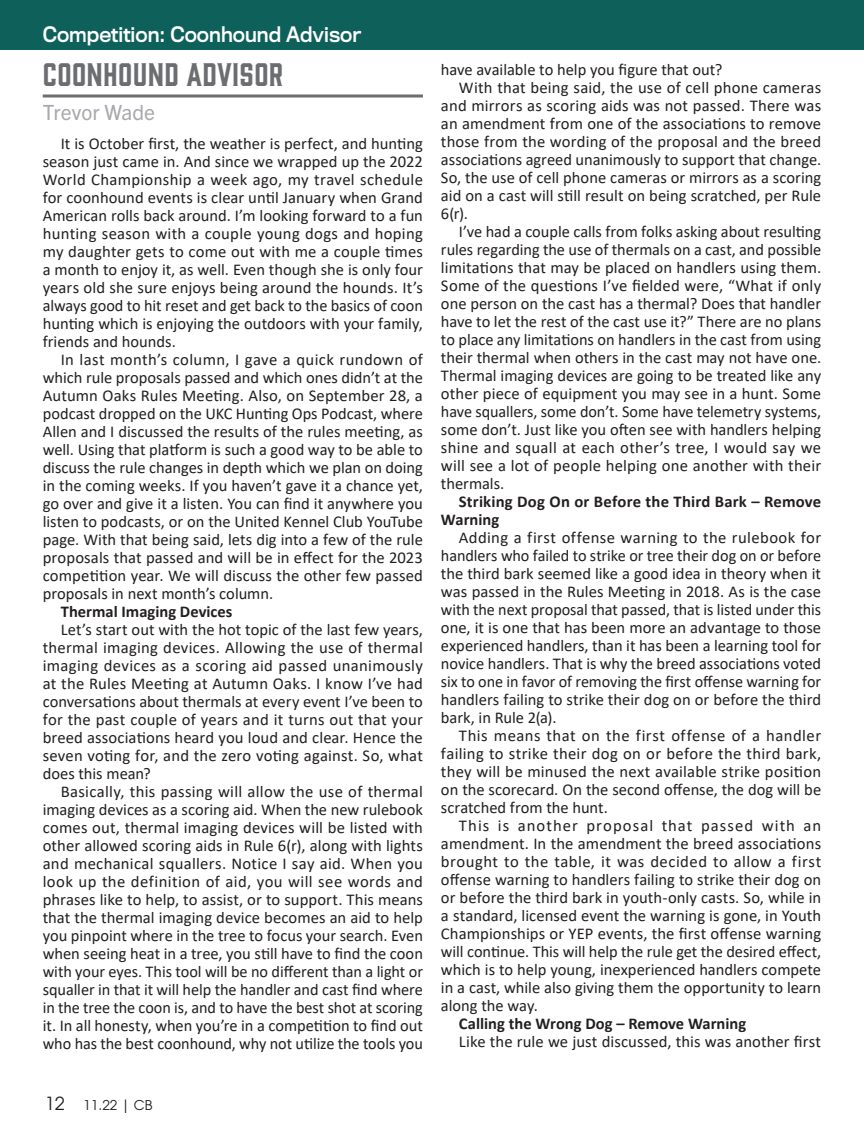
<style>
.page{position:relative;width:864px;height:1134px;background:#fff}
.page>*{position:absolute;margin:0;border:0;box-sizing:border-box;transform-origin:0 0}
.t1{font:30px "Gin";letter-spacing:.01em;color:#6c6d70}
.t2{font:21px "Trade Gothic Next LT Pro";color:#a8a9ad}
.t3{font:19.8px "Titling Gothic FB Standard";color:#fff;scale:.91 1}
.t4{font:18px "ITC Avant Garde Pro";color:#231f20}
.No_Spacing{font:16.5px/18px "Calibri";color:#231f20;text-align:justify}
.No_Spacing-2{font:700 16.5px/18px "Calibri";letter-spacing:.005em;color:#231f20}
.t5{font:13.5px "ITC Avant Garde Pro";color:#231f20}
</style>
<div class="page">
<svg style="left:43px;top:94px;width:380px;height:4px;background:#909193"></svg>
<div style="left:0;top:0;width:864px;height:50px;background:#0e605a"></div>
<p class="t3" style="left:43px;top:23px;width:352px">Competition: Coonhound Advisor</p>
<p class="t1" style="left:43px;top:53px;width:242px">COONHOUND ADVISOR</p>
<p class="t2" style="left:43px;top:98px;width:114px">Trevor Wade</p>
<p class="No_Spacing" style="left:43px;top:134px;width:382px;text-indent:18px">It is October first, the weather is perfect, and hunting season just came in. And since we wrapped up the 2022<br>World Championship a week ago, my travel schedule for coonhound events is clear until January when Grand American rolls back around. I’m looking forward to a fun hunting season with a couple young dogs and hoping my daughter gets to come out with me a couple times a month to enjoy it, as well. Even though she is only four years old she sure enjoys being around the hounds. It’s always good to hit reset and get back to the basics of coon hunting which is enjoying the outdoors with your family, friends and hounds.</p>
<p class="No_Spacing" style="left:43px;top:350px;width:382px;text-indent:18px">In last month’s column, I gave a quick rundown of which rule proposals passed and which ones didn’t at the Autumn Oaks Rules Meeting. Also, on September 28, a podcast dropped on the UKC Hunting Ops Podcast, where Allen and I discussed the results of the rules meeting, as well. Using that platform is such a good way to be able to discuss the rule changes in depth which we plan on doing in the coming weeks. If you haven’t gave it a chance yet, go over and give it a listen. You can find it anywhere you listen to podcasts, or on the United Kennel Club YouTube page. With that being said, lets dig into a few of the rule proposals that passed and will be in effect for the 2023 competition year. We will discuss the other few passed proposals in next month’s column.</p>
<p class="No_Spacing-2" style="left:61px;top:602px;width:173px">Thermal Imaging Devices</p>
<p class="No_Spacing" style="left:43px;top:620px;width:382px;text-indent:18px">Let’s start out with the hot topic of the last few years, thermal imaging devices. Allowing the use of thermal imaging devices as a scoring aid passed unanimously at the Rules Meeting at Autumn Oaks. I know I’ve had conversations about thermals at every event I’ve been to for the past couple of years and it turns out that your breed associations heard you loud and clear. Hence the seven voting for, and the zero voting against. So, what does this mean?</p>
<p class="No_Spacing" style="left:43px;top:782px;width:382px;text-indent:18px">Basically, this passing will allow the use of thermal imaging devices as a scoring aid. When the new rulebook comes out, thermal imaging devices will be listed with other allowed scoring aids in Rule 6(r), along with lights and mechanical squallers. Notice I say aid. When you look up the definition of aid, you will see words and phrases like to help, to assist, or to support. This means that the thermal imaging device becomes an aid to help you pinpoint where in the tree to focus your search. Even when seeing heat in a tree, you still have to find the coon with your eyes. This tool will be no different than a light or squaller in that it will help the handler and cast find where in the tree the coon is, and to have the best shot at scoring it. In all honesty, when you’re in a competition to find out who has the best coonhound, why not utilize the tools you</p>
<p class="No_Spacing" style="left:441px;top:60px;width:283px">have available to help you figure that out?</p>
<p class="No_Spacing" style="left:441px;top:78px;width:382px;text-indent:18px">With that being said, the use of cell phone cameras and mirrors as scoring aids was not passed. There was an amendment from one of the associations to remove those from the wording of the proposal and the breed associations agreed unanimously to support that change.<br>So, the use of cell phone cameras or mirrors as a scoring aid on a cast will still result on being scratched, per Rule 6(r).</p>
<p class="No_Spacing" style="left:441px;top:222px;width:382px;text-indent:18px">I’ve had a couple calls from folks asking about resulting rules regarding the use of thermals on a cast, and possible limitations that may be placed on handlers using them.<br>Some of the questions I’ve fielded were, “What if only one person on the cast has a thermal? Does that handler have to let the rest of the cast use it?” There are no plans to place any limitations on handlers in the cast from using their thermal when others in the cast may not have one.<br>Thermal imaging devices are going to be treated like any other piece of equipment you may see in a hunt. Some have squallers, some don’t. Some have telemetry systems, some don’t. Just like you often see with handlers helping shine and squall at each other’s tree, I would say we will see a lot of people helping one another with their thermals.</p>
<p class="No_Spacing-2" style="left:441px;top:493px;width:382px;text-indent:18px">Striking Dog On or Before the Third Bark – Remove<br>Warning</p>
<p class="No_Spacing" style="left:441px;top:528px;width:382px;text-indent:18px">Adding a first offense warning to the rulebook for handlers who failed to strike or tree their dog on or before the third bark seemed like a good idea in theory when it was passed in the Rules Meeting in 2018. As is the case with the next proposal that passed, that is listed under this one, it is one that has been more an advantage to those experienced handlers, than it has been a learning tool for novice handlers. That is why the breed associations voted six to one in favor of removing the first offense warning for handlers failing to strike their dog on or before the third bark, in Rule 2(a).</p>
<p class="No_Spacing" style="left:441px;top:726px;width:382px;text-indent:18px">This means that on the first offense of a handler failing to strike their dog on or before the third bark, they will be minused the next available strike position on the scorecard. On the second offense, the dog will be scratched from the hunt.</p>
<p class="No_Spacing" style="left:441px;top:816px;width:382px;text-indent:18px">This is another proposal that passed with an amendment. In the amendment the breed associations brought to the table, it was decided to allow a first offense warning to handlers failing to strike their dog on or before the third bark in youth-only casts. So, while in a standard, licensed event the warning is gone, in Youth Championships or YEP events, the first offense warning will continue. This will help the rule get the desired effect, which is to help young, inexperienced handlers compete in a cast, while also giving them the opportunity to learn along the way.</p>
<p class="No_Spacing-2" style="left:459px;top:1015px;width:289px">Calling the Wrong Dog – Remove Warning</p>
<p class="No_Spacing" style="left:459px;top:1032px;width:364px">Like the rule we just discussed, this was another first</p>
<p class="t4" style="left:45px;top:1092px;width:21px">12</p>
<p class="t5" style="left:84px;top:1096px;width:70px">11.22 | CB</p>
</div>
